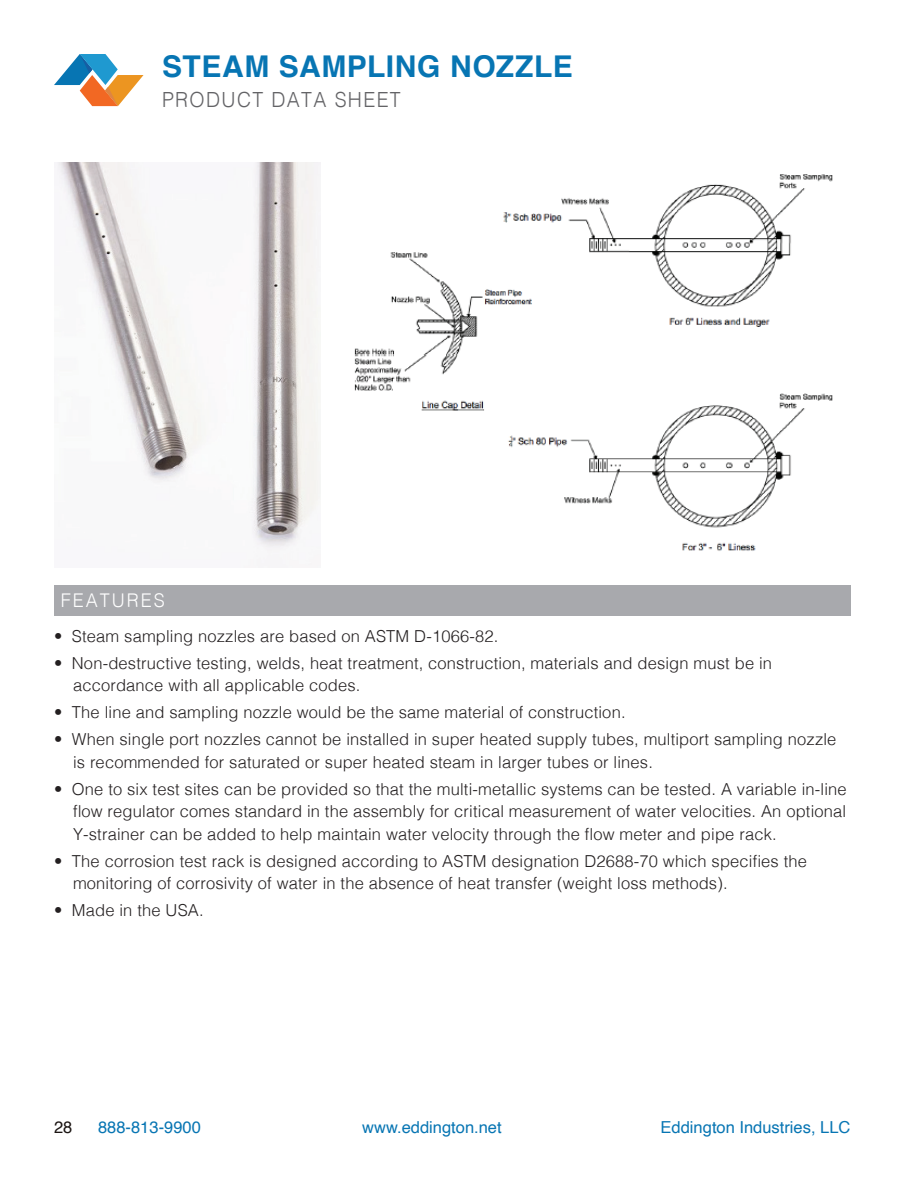
<style>
.page{position:relative;width:918px;height:1188px;background:#fff}
.page>*{position:absolute;margin:0;border:0;box-sizing:border-box;transform-origin:0 0}
.t1{font:700 30px "Helvetica";letter-spacing:.02em;color:#0775b3}
.t2{font:300 20.85px "Helvetica";letter-spacing:.07em;color:#636366;scale:.93 1}
.t3{font:300 18.9px "Helvetica";letter-spacing:.11em;color:#fff;scale:.95 1}
.t4{font:300 16.5px/22.5px "Helvetica";letter-spacing:.01em;color:#231f20}
.t5{font:16.5px "Helvetica";color:#0775b3}
.t6{font:16.5px "Helvetica";color:#1b1513}
</style>
<div class="page">
<svg style="left:54px;top:54px;width:90px;height:52px"></svg>
<img style="left:57px;top:162px;width:264px;height:389px">
<img style="left:354px;top:174px;width:479px;height:377px">
<div style="left:54px;top:585px;width:796px;height:31px;background:#a8a9ad"></div>
<h1 class="t1" style="left:162px;top:42px;width:412px">STEAM SAMPLING NOZZLE</h1>
<p class="t2" style="left:162px;top:81px;width:258px">PRODUCT DATA SHEET</p>
<p class="t3" style="left:61px;top:584px;width:111px">FEATURES</p>
<p class="t4" style="left:54px;top:623px;width:446px">• Steam sampling nozzles are based on ASTM D-1066-82.</p>
<p class="t4" style="left:73px;top:650px;width:701px;text-indent:-19px">• Non-destructive testing, welds, heat treatment, construction, materials and design must be in accordance with all applicable codes.</p>
<p class="t4" style="left:54px;top:700px;width:573px">• The line and sampling nozzle would be the same material of construction.</p>
<p class="t4" style="left:73px;top:727px;width:765px;text-indent:-19px">• When single port nozzles cannot be installed in super heated supply tubes, multiport sampling nozzle is recommended for saturated or super heated steam in larger tubes or lines.</p>
<p class="t4" style="left:73px;top:776px;width:775px;text-align:justify;text-indent:-19px">• One to six test sites can be provided so that the multi-metallic systems can be tested. A variable in-line flow regulator comes standard in the assembly for critical measurement of water velocities. An optional Y-strainer can be added to help maintain water velocity through the flow meter and pipe rack.</p>
<p class="t4" style="left:73px;top:848px;width:735px;text-indent:-19px">• The corrosion test rack is designed according to ASTM designation D2688-70 which specifies the monitoring of corrosivity of water in the absence of heat transfer (weight loss methods).</p>
<p class="t4" style="left:54px;top:898px;width:151px">• Made in the USA.</p>
<p class="t6" style="left:54px;top:1114px;width:20px">28</p>
<p class="t5" style="left:98px;top:1114px;width:104px">888-813-9900</p>
<p class="t5" style="left:362px;top:1114px;width:141px">www.eddington.net</p>
<p class="t5" style="left:661px;top:1114px;width:191px">Eddington Industries, LLC</p>
</div>
